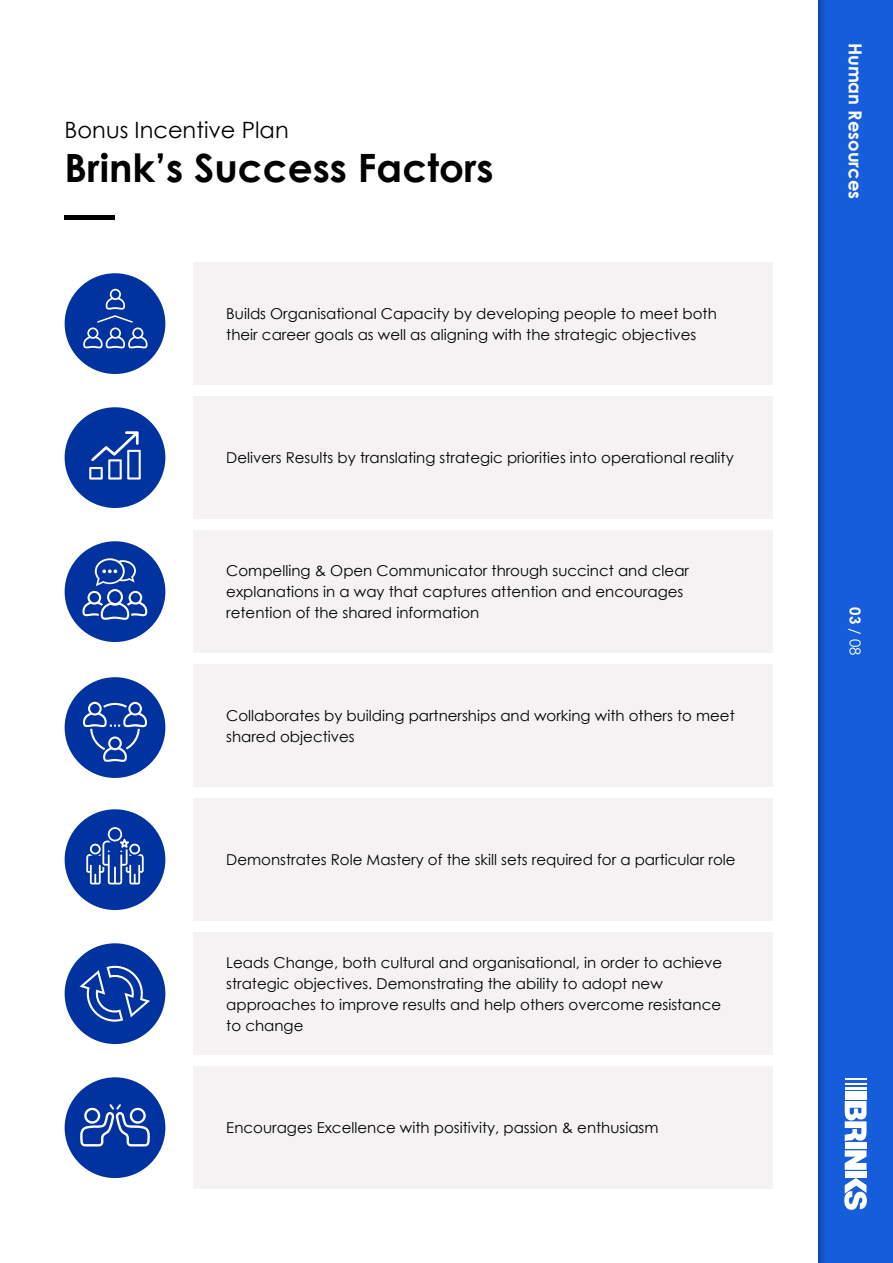
<style>
.page{position:relative;width:893px;height:1263px;background:#fff}
.page>*{position:absolute;margin:0;border:0;box-sizing:border-box;transform-origin:0 0}
.t1{font:700 39px "Century Gothic";color:#000}
.t2{font:22.5px "Century Gothic";color:#000}
.t3{font:700 18px "Century Gothic";color:#fff}
.t4{font:15px/21px "Century Gothic";color:#000}
.t5{font:15px "Century Gothic";color:#fff}
.s1{font-weight:700}
</style>
<div class="page">
<div style="left:193px;top:263px;width:579px;height:122px;background:#f4f2f2"></div>
<div style="left:193px;top:397px;width:579px;height:122px;background:#f4f2f2"></div>
<div style="left:193px;top:531px;width:579px;height:122px;background:#f4f2f2"></div>
<div style="left:193px;top:665px;width:579px;height:122px;background:#f4f2f2"></div>
<div style="left:193px;top:799px;width:579px;height:122px;background:#f4f2f2"></div>
<div style="left:193px;top:933px;width:579px;height:122px;background:#f4f2f2"></div>
<div style="left:193px;top:1067px;width:579px;height:122px;background:#f4f2f2"></div>
<img style="left:818px;top:0;width:75px;height:1263px">
<hr style="left:845px;top:1078px;width:21px;height:2px;background:#fff">
<hr style="left:845px;top:1083px;width:21px;height:2px;background:#fff">
<hr style="left:845px;top:1087px;width:21px;height:2px;background:#fff">
<hr style="left:845px;top:1091px;width:21px;height:3px;background:#fff">
<div style="left:845px;top:1095px;width:21px;height:5px;background:#fff"></div>
<svg style="left:845px;top:1101px;width:21px;height:40px"></svg>
<div style="left:845px;top:1142px;width:21px;height:6px;background:#fff"></div>
<svg style="left:845px;top:1150px;width:21px;height:20px"></svg>
<div style="left:845px;top:1171px;width:21px;height:7px;background:#fff"></div>
<svg style="left:844px;top:1178px;width:23px;height:33px"></svg>
<hr style="left:65px;top:215px;width:50px;height:4px;background:#000">
<div style="left:65px;top:273px;width:100px;height:101px;background:#0033a0;border-radius:50%"></div>
<svg style="left:83px;top:289px;width:65px;height:60px"></svg>
<div style="left:65px;top:541px;width:100px;height:101px;background:#0033a0;border-radius:50%"></div>
<svg style="left:82px;top:558px;width:65px;height:62px"></svg>
<div style="left:65px;top:407px;width:100px;height:101px;background:#0033a0;border-radius:50%"></div>
<svg style="left:89px;top:431px;width:52px;height:49px"></svg>
<div style="left:65px;top:677px;width:100px;height:101px;background:#0033a0;border-radius:50%"></div>
<svg style="left:83px;top:702px;width:64px;height:60px"></svg>
<div style="left:65px;top:809px;width:100px;height:101px;background:#0033a0;border-radius:50%"></div>
<svg style="left:86px;top:827px;width:58px;height:57px"></svg>
<div style="left:65px;top:943px;width:100px;height:101px;background:#0033a0;border-radius:50%"></div>
<svg style="left:80px;top:965px;width:70px;height:57px"></svg>
<div style="left:65px;top:1077px;width:100px;height:101px;background:#0033a0;border-radius:50%"></div>
<svg style="left:80px;top:1104px;width:70px;height:42px"></svg>
<h2 class="t2" style="left:65px;top:117px;width:226px">Bonus Incentive Plan</h2>
<h1 class="t1" style="left:65px;top:143px;width:431px">Brink’s Success Factors</h1>
<p class="t4" style="left:226px;top:303px;width:492px">Builds Organisational Capacity by developing people to meet both their career goals as well as aligning with the strategic objectives</p>
<p class="t4" style="left:226px;top:447px;width:509px">Delivers Results by translating strategic priorities into operational reality</p>
<p class="t4" style="left:226px;top:560px;width:464px">Compelling &amp; Open Communicator through succinct and clear explanations in a way that captures attention and encourages retention of the shared information</p>
<p class="t4" style="left:226px;top:705px;width:510px">Collaborates by building partnerships and working with others to meet shared objectives</p>
<p class="t4" style="left:226px;top:849px;width:511px">Demonstrates Role Mastery of the skill sets required for a particular role</p>
<p class="t4" style="left:226px;top:952px;width:498px">Leads Change, both cultural and organisational, in order to achieve strategic objectives. Demonstrating the ability to adopt new approaches to improve results and help others overcome resistance to change</p>
<p class="t4" style="left:226px;top:1117px;width:434px">Encourages Excellence with positivity, passion &amp; enthusiasm</p>
<p class="t3" style="left:867px;top:43px;width:158px;rotate:90deg">Human Resources</p>
<p class="t5" style="left:864px;top:607px;width:50px;rotate:90deg"><span class="s1">03</span> / 08</p>
</div>
